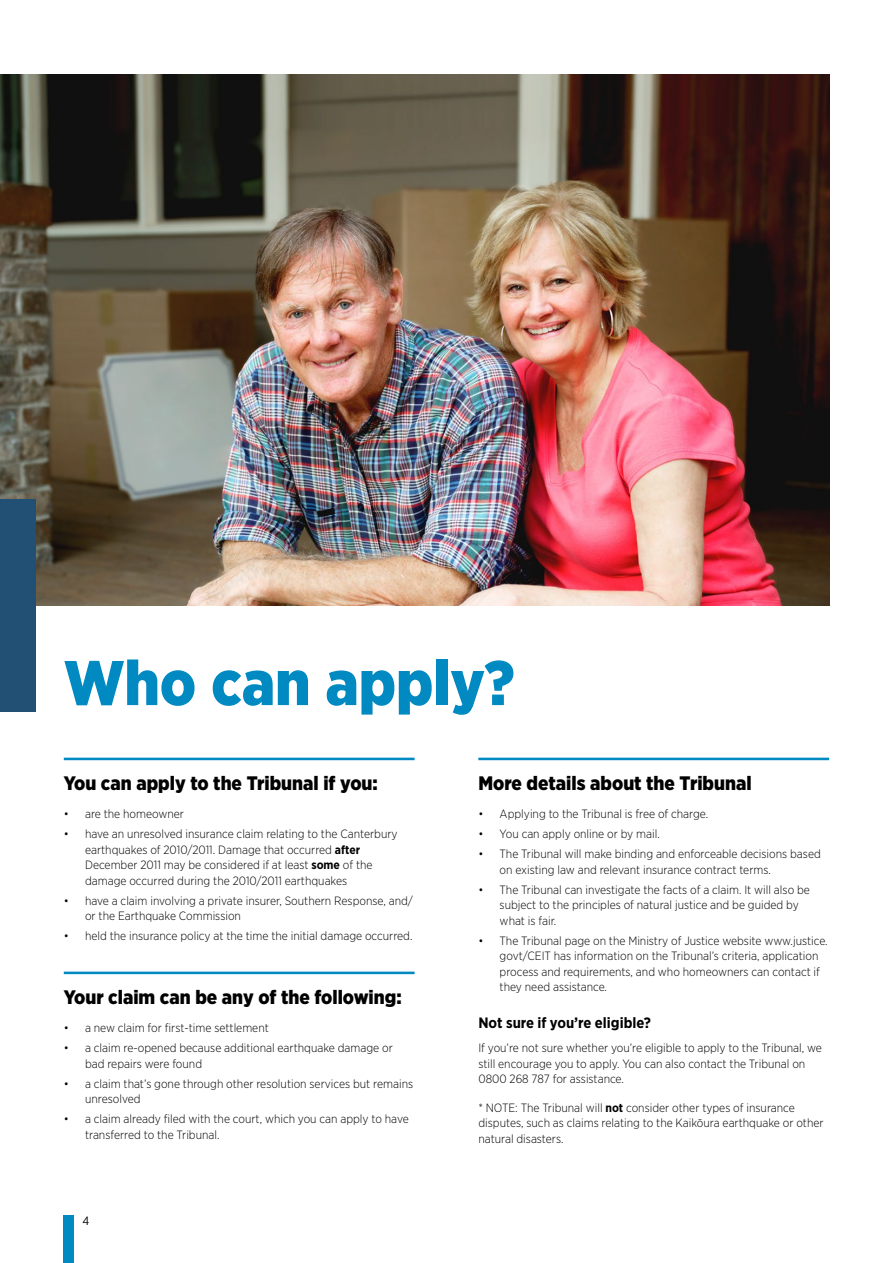
<style>
.page{position:relative;width:893px;height:1263px;background:#fff}
.page>*{position:absolute;margin:0;border:0;box-sizing:border-box;transform-origin:0 0}
.t1{font:900 63px "Gotham Narrow";color:#008ac1}
.t2{font:900 19.5px "Gotham Narrow";color:#000}
.t3{font:700 15px "Gotham Narrow";color:#000}
.MAIN{font:300 12px/15.6px "Gotham Narrow";color:#000}
.t4{font:12px "Gotham Narrow";color:#000}
.s1{font-weight:700}
</style>
<div class="page">
<img style="left:0;top:74px;width:829px;height:532px">
<hr style="left:64px;top:758px;width:351px;height:2px;background:#008ac1">
<hr style="left:64px;top:971px;width:351px;height:3px;background:#008ac1">
<hr style="left:478px;top:758px;width:351px;height:2px;background:#008ac1">
<div style="left:0;top:499px;width:35px;height:213px;background:#215074"></div>
<div style="left:64px;top:1216px;width:10px;height:47px;background:#008ac1"></div>
<h2 class="t1" style="left:64px;top:641px;width:452px">Who can apply?</h2>
<h3 class="t2" style="left:64px;top:770px;width:315px">You can apply to the Tribunal if you:</h3>
<p class="MAIN" style="left:64px;top:806px;width:122px">• are the homeowner</p>
<p class="MAIN" style="left:85px;top:826px;width:314px;text-indent:-21px">• have an unresolved insurance claim relating to the Canterbury earthquakes of 2010/2011. Damage that occurred <span class="s1">after </span>December 2011 may be considered if at least <span class="s1">some</span> of the damage occurred during the 2010/2011 earthquakes</p>
<p class="MAIN" style="left:85px;top:892px;width:329px;text-indent:-21px">• have a claim involving a private insurer, Southern Response, and/ or the Earthquake Commission</p>
<p class="MAIN" style="left:64px;top:928px;width:350px">• held the insurance policy at the time the initial damage occurred.</p>
<h3 class="t2" style="left:64px;top:984px;width:339px">Your claim can be any of the following:</h3>
<p class="MAIN" style="left:64px;top:1020px;width:207px">• a new claim for first-time settlement</p>
<p class="MAIN" style="left:85px;top:1040px;width:309px;text-indent:-21px">• a claim re-opened because additional earthquake damage or bad repairs were found</p>
<p class="MAIN" style="left:85px;top:1075px;width:330px;text-indent:-21px">• a claim that’s gone through other resolution services but remains unresolved</p>
<p class="MAIN" style="left:85px;top:1111px;width:325px;text-indent:-21px">• a claim already filed with the court, which you can apply to have transferred to the Tribunal.</p>
<p class="t4" style="left:82px;top:1213px;width:8px">4</p>
<h3 class="t2" style="left:478px;top:770px;width:275px">More details about the Tribunal</h3>
<p class="MAIN" style="left:478px;top:806px;width:231px">• Applying to the Tribunal is free of charge.</p>
<p class="MAIN" style="left:478px;top:826px;width:183px">• You can apply online or by mail.</p>
<p class="MAIN" style="left:500px;top:846px;width:323px;text-indent:-21px">• The Tribunal will make binding and enforceable decisions based on existing law and relevant insurance contract terms.</p>
<p class="MAIN" style="left:500px;top:881px;width:312px;text-indent:-21px">• The Tribunal can investigate the facts of a claim. It will also be subject to the principles of natural justice and be guided by what is fair.</p>
<p class="MAIN" style="left:500px;top:932px;width:330px;text-indent:-21px">• The Tribunal page on the Ministry of Justice website www.justice. govt/CEIT has information on the Tribunal’s criteria, application process and requirements, and who homeowners can contact if they need assistance.</p>
<h4 class="t3" style="left:478px;top:1013px;width:174px">Not sure if you’re eligible?</h4>
<p class="MAIN" style="left:478px;top:1040px;width:345px">If you’re not sure whether you’re eligible to apply to the Tribunal, we still encourage you to apply. You can also contact the Tribunal on<br>0800 268 787 for assistance.</p>
<p class="MAIN" style="left:478px;top:1099px;width:347px">* NOTE: The Tribunal will <span class="s1">not</span> consider other types of insurance disputes, such as claims relating to the Kaikōura earthquake or other natural disasters.</p>
</div>
